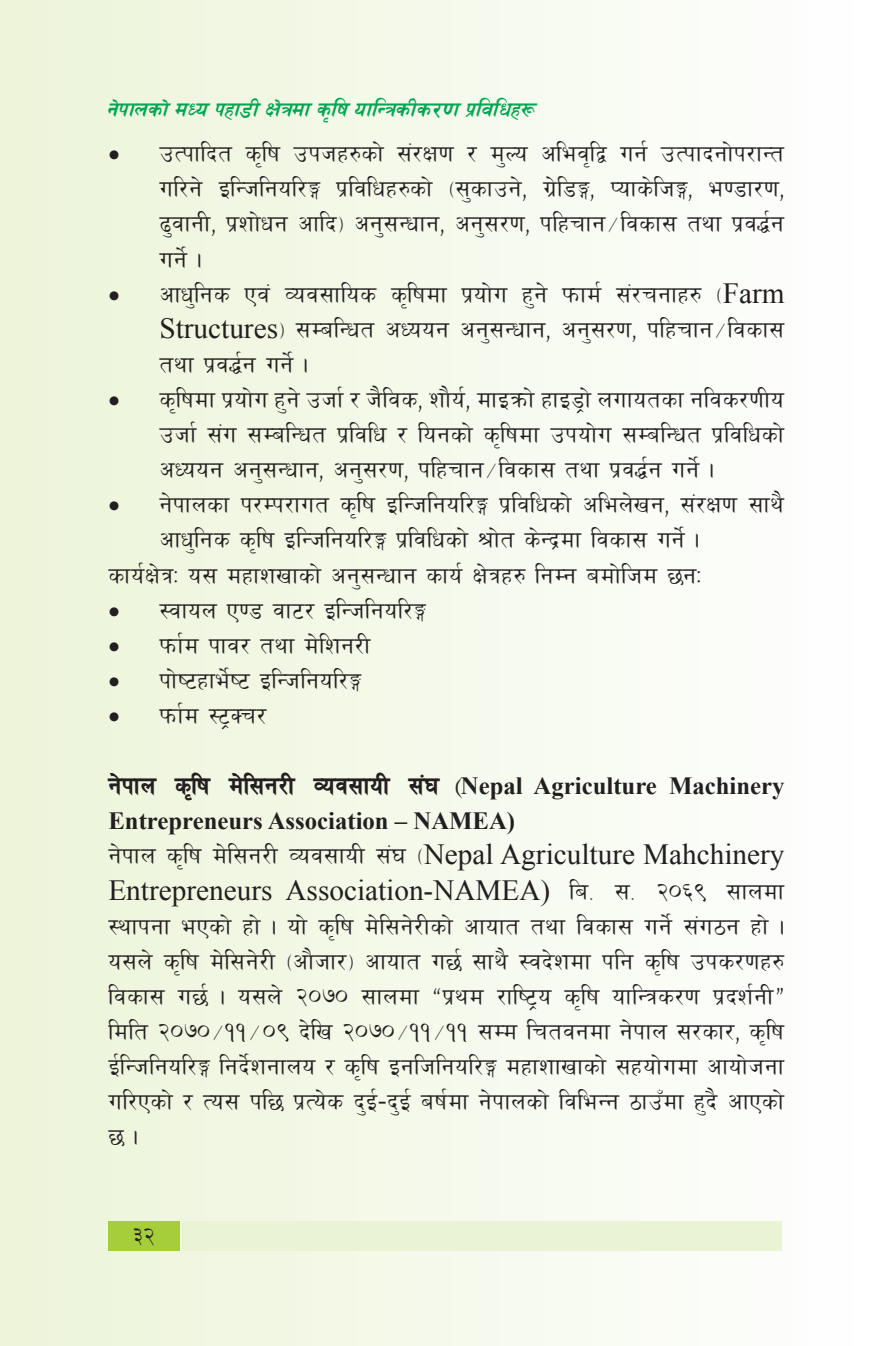
<style>
.page{position:relative;width:893px;height:1346px;background:#fff}
.page>*{position:absolute;margin:0;border:0;box-sizing:border-box;transform-origin:0 0}
.t1{font:29.25px/35.1px "Preeti";color:#231f20;text-align:justify}
.t2{font:700 29.25px "Preeti";color:#231f20}
.t3{font:29.25px "Times New Roman";color:#231f20}
.t4{font:italic 700 27px "Nagarik";color:#00a54f}
.t5{font:700 24.75px "Times New Roman";color:#231f20}
.t6{font:20.25px "Fontasy Himali";color:#231f20}
.s1{font-family:"Times New Roman"}
.s2{font-size:24.75px}
.s3{font-family:"Times New Roman";font-size:24.75px}
.s4{font-family:"Preeti"}
</style>
<div class="page">
<div style="left:0;top:0;width:893px;height:1346px;background:linear-gradient(to right,#ecf4d9,#fff)"></div>
<div style="left:108px;top:1221px;width:71px;height:30px;background:#a6ce39"></div>
<div style="left:182px;top:1221px;width:600px;height:30px;background:#eaf3d4"></div>
<p class="t4" style="left:108px;top:96px;width:429px">g]kfnsf]dWo kxf8L If]qdf s[lif oflGqsLs/0f k|ljlwx¿</p>
<p class="t1" style="left:159px;top:137px;width:627px;text-indent:-51px">• pTkflbt s[lif pkhx?sf] ;+/If0f / d'No clej[lå ug{ pTkfbgf]k/fGt ul/g] OlGhlgol/Ë k|ljlwx?sf] -;'sfpg], u|]l8Ë, Kofs]lhË, e08f/0f, 9'jfgL, k|zf]wg cflb_ cg';Gwfg, cg';/0f, klxrfg÷ljsf; tyf k|j4{g ug]{ .</p>
<p class="t1" style="left:159px;top:277px;width:627px;text-indent:-51px">• cfw'lgs Pj+ Joj;flos s[lifdf k|of]u x'g] kmfd{ ;+/rgfx? -<span class="s1">Farm Structures</span>_ ;DalGwt cWoog cg';Gwfg, cg';/0f, klxrfg÷ljsf; tyf k|j4{g ug]{ .</p>
<p class="t1" style="left:159px;top:383px;width:638px;text-align:left;text-indent:-51px">• s[lifdf k|of]u x'g]phf{/ h}ljs, zf}o{, dfOqmf]xfO8«f]nufotsf gljs/0fLo phf{ ;+u ;DalGwt k|ljlw / logsf]s[lifdf pkof]u ;DalGwt k|ljlwsf] cWoog cg';Gwfg, cg';/0f, klxrfg÷ljsf; tyf k|j4{g ug]{ .</p>
<p class="t1" style="left:108px;top:488px;width:690px">• g]kfnsf k/Dk/fut s[lif OlGhlgol/Ë k|ljlwsf]clen]vg, ;+/If0f ;fy}</p>
<p class="t1" style="left:159px;top:523px;width:542px">cfw'lgs s[lif OlGhlgol/Ë k|ljlwsf]&gt;f]t s]G›df ljsf; ug]{ .</p>
<p class="t1" style="left:108px;top:558px;width:595px">sfo{If]qM o; dxfzvfsf]cg';Gwfg sfo{ If]qx? lgDg adf]lhd 5gM</p>
<p class="t1" style="left:108px;top:593px;width:319px">• :jfon P08 jf6/ OlGhlgol/Ë</p>
<p class="t1" style="left:108px;top:628px;width:264px">• kmf{d kfj/ tyf d]lzg/L</p>
<p class="t1" style="left:108px;top:664px;width:255px">• kf]i6xfe]{i6 OlGhlgol/Ë</p>
<p class="t1" style="left:108px;top:699px;width:160px">• kmf{d :6«Sr/</p>
<p class="t2" style="left:108px;top:771px;width:678px">g]kfn s[lif d]l;g/L Joj;foL ;+3 <span class="s2">-</span><span class="s3">Nepal Agriculture Machinery</span></p>
<p class="t5" style="left:108px;top:807px;width:408px">Entrepreneurs Association – NAMEA)</p>
<p class="t1" style="left:108px;top:839px;width:678px">g]kfn s[lif d]l;g/L Joj;foL ;+3 -<span class="s1">Nepal Agriculture Mahchinery</span></p>
<p class="t3" style="left:108px;top:873px;width:678px">Entrepreneurs Association-NAMEA) <span class="s4">la= ;= @)^( ;fndf</span></p>
<p class="t1" style="left:108px;top:909px;width:689px;text-align:left">:yfkgf ePsf]xf]. of]s[lif d]l;g]/Lsf]cfoft tyf ljsf; ug]{ ;+u7g xf]. o;n]s[lif d]l;g]/L -cf}hf/_ cfoft u5{ ;fy}:jb]zdf klg s[lif pks/0fx? ljsf; u5{ . o;n]@)&amp;) ;fndf æk|yd /fli6«o s[lif oflGqs/0f k|bz{gLÆ ldlt @)&amp;)÷!!÷)( b]lv @)&amp;)÷!!÷!! ;Dd lrtjgdf g]kfn ;/sf/, s[lif O{lGhlgol/Ë lgb]{zgfno / s[lif Oglhlgol/Ë dxfzfvfsf];xof]udf cfof]hgf ul/Psf]/ To; kl5 k|To]s b'O{–b'O{ aif{df g]kfnsf]ljleGg 7fpFdf x'b}cfPsf] 5 .</p>
<p class="t6" style="left:132px;top:1222px;width:24px">32</p>
</div>
